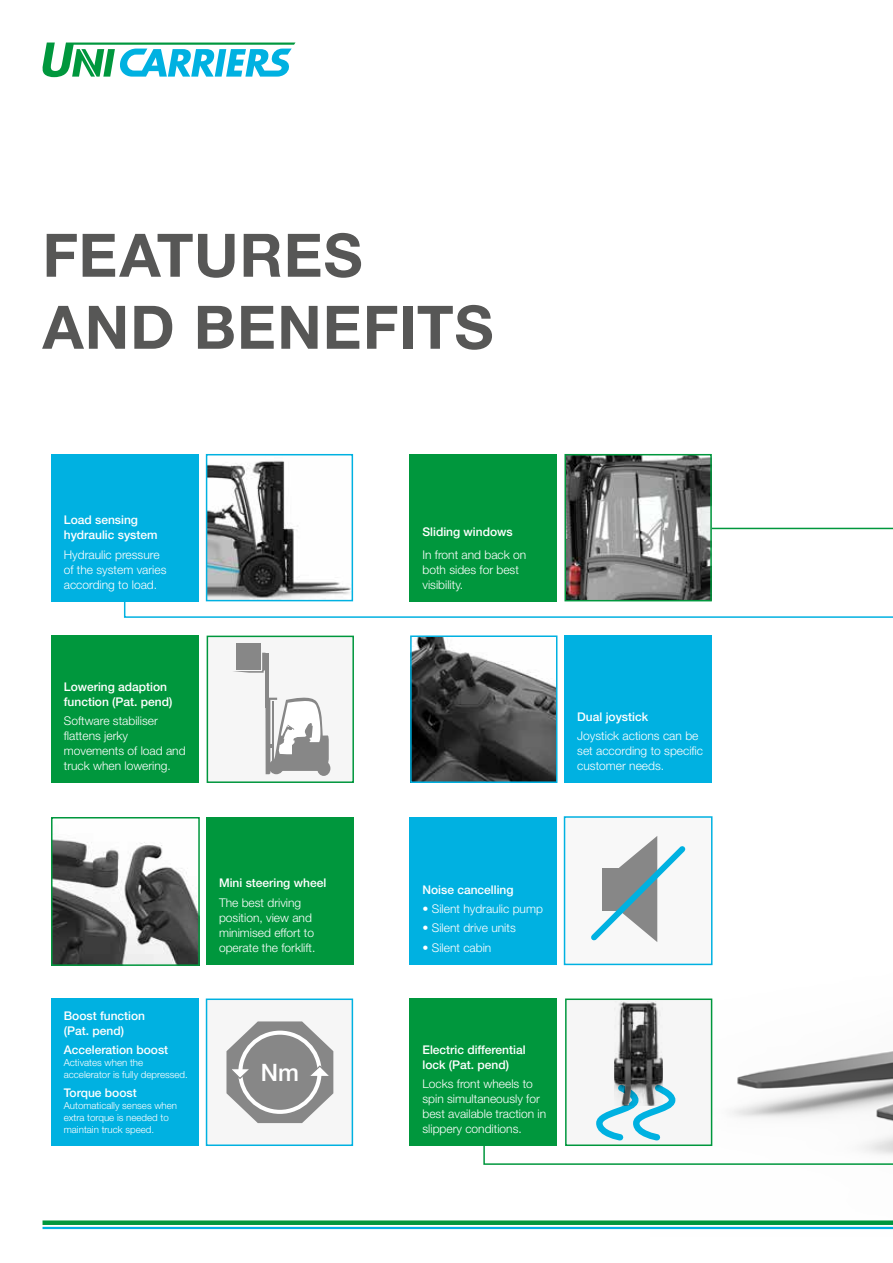
<style>
.page{position:relative;width:893px;height:1263px;background:#fff}
.page>*{position:absolute;margin:0;border:0;box-sizing:border-box;transform-origin:0 0}
.t1{font:700 60px/72px "Helvetica Neue LT Std";letter-spacing:.015em;color:#575756}
.t2{font:500 24px "Helvetica Neue LT Std";color:#fff}
.t3{font:300 12px/15px "Helvetica Neue LT Std";color:#fff}
.t4{font:500 12px/15px "Helvetica Neue LT Std";color:#fff}
.t5{font:300 9.75px/12px "Helvetica Neue LT Std";color:#fff}
</style>
<div class="page">
<hr style="left:712px;top:528px;width:181px;height:1px;background:#00973d">
<svg style="left:483px;top:956px;width:410px;height:209px"></svg>
<img style="left:209px;top:461px;width:141px;height:137px">
<div style="left:206px;top:454px;width:147px;height:147px;border:2px solid #00b1e1"></div>
<div style="left:51px;top:454px;width:147px;height:147px;background:#00b1e1"></div>
<div style="left:410px;top:454px;width:147px;height:147px;background:#00973d"></div>
<img style="left:413px;top:638px;width:141px;height:142px">
<div style="left:410px;top:635px;width:147px;height:148px;border:2px solid #00b1e1"></div>
<div style="left:51px;top:635px;width:147px;height:148px;background:#00973d"></div>
<div style="left:564px;top:635px;width:148px;height:148px;background:#00b1e1"></div>
<div style="left:206px;top:817px;width:148px;height:147px;background:#00973d"></div>
<div style="left:564px;top:816px;width:148px;height:149px;background:#f8f8f8;border:2px solid #00b1e1"></div>
<div style="left:410px;top:817px;width:147px;height:147px;background:#00b1e1"></div>
<div style="left:565px;top:998px;width:147px;height:148px;background:#f6f6f6;border:2px solid #00973d"></div>
<div style="left:206px;top:998px;width:147px;height:148px;background:#f6f6f6;border:2px solid #00b1e1"></div>
<div style="left:51px;top:998px;width:147px;height:148px;background:#00b1e1"></div>
<div style="left:410px;top:998px;width:147px;height:148px;background:#00973d"></div>
<img style="left:567px;top:457px;width:142px;height:141px">
<div style="left:564px;top:454px;width:148px;height:147px;border:2px solid #00973d"></div>
<svg style="left:226px;top:1021px;width:107px;height:102px"></svg>
<svg style="left:593px;top:1087px;width:85px;height:57px"></svg>
<img style="left:614px;top:1001px;width:49px;height:104px">
<img style="left:625px;top:1020px;width:6px;height:85px">
<img style="left:54px;top:839px;width:143px;height:124px">
<div style="left:51px;top:817px;width:149px;height:149px;border:2px solid #00973d"></div>
<div style="left:207px;top:636px;width:146px;height:146px;background:#f6f6f6"></div>
<div style="left:317px;top:761px;width:13px;height:15px;background:#878787;border-radius:50%"></div>
<svg style="left:265px;top:697px;width:64px;height:77px"></svg>
<hr style="left:265px;top:653px;width:4px;height:55px;background:#878787">
<svg style="left:233px;top:653px;width:32px;height:20px"></svg>
<div style="left:235px;top:643px;width:25px;height:26px;background:#878787"></div>
<div style="left:207px;top:636px;width:147px;height:147px;border:2px solid #00973d"></div>
<svg style="left:591px;top:836px;width:95px;height:106px"></svg>
<svg style="left:123px;top:598px;width:770px;height:20px"></svg>
<div style="left:43px;top:1220px;width:850px;height:5px;background:#00973d"></div>
<hr style="left:43px;top:1227px;width:850px;height:2px;background:#00b1e1">
<svg style="left:42px;top:43px;width:253px;height:34px"></svg>
<h1 class="t1" style="left:43px;top:218px;width:452px">FEATURES<br>AND BENEFITS</h1>
<p class="t4" style="left:64px;top:512px;width:95px">Load sensing hydraulic system</p>
<p class="t3" style="left:64px;top:547px;width:104px">Hydraulic pressure of the system varies according to load.</p>
<p class="t4" style="left:422px;top:524px;width:92px">Sliding windows</p>
<p class="t3" style="left:422px;top:547px;width:105px">In front and back on both sides for best visibility.</p>
<p class="t4" style="left:64px;top:679px;width:110px">Lowering adaption function (Pat. pend)</p>
<p class="t3" style="left:64px;top:713px;width:123px">Software stabiliser flattens jerky movements of load and truck when lowering.</p>
<p class="t4" style="left:577px;top:709px;width:72px">Dual joystick</p>
<p class="t3" style="left:577px;top:728px;width:127px">Joystick actions can be set according to specific customer needs.</p>
<p class="t4" style="left:64px;top:1008px;width:83px">Boost function (Pat. pend)</p>
<p class="t4" style="left:64px;top:1042px;width:106px">Acceleration boost</p>
<p class="t5" style="left:64px;top:1056px;width:126px">Activates when the accelerator is fully depressed.</p>
<p class="t4" style="left:64px;top:1085px;width:74px">Torque boost</p>
<p class="t5" style="left:64px;top:1099px;width:115px">Automatically senses when extra torque is needed to maintain truck speed.</p>
<p class="t4" style="left:219px;top:875px;width:109px">Mini steering wheel</p>
<p class="t3" style="left:219px;top:895px;width:98px">The best driving position, view and minimised effort to operate the forklift.</p>
<h2 class="t2" style="left:261px;top:1058px;width:40px">Nm</h2>
<p class="t4" style="left:422px;top:882px;width:93px">Noise cancelling</p>
<p class="t3" style="left:422px;top:901px;width:122px">• Silent hydraulic pump</p>
<p class="t3" style="left:422px;top:920px;width:95px">• Silent drive units</p>
<p class="t3" style="left:422px;top:939px;width:70px">• Silent cabin</p>
<p class="t4" style="left:422px;top:1042px;width:105px">Electric differential lock (Pat. pend)</p>
<p class="t3" style="left:422px;top:1076px;width:125px">Locks front wheels to spin simultaneously for best available traction in slippery conditions.</p>
</div>
